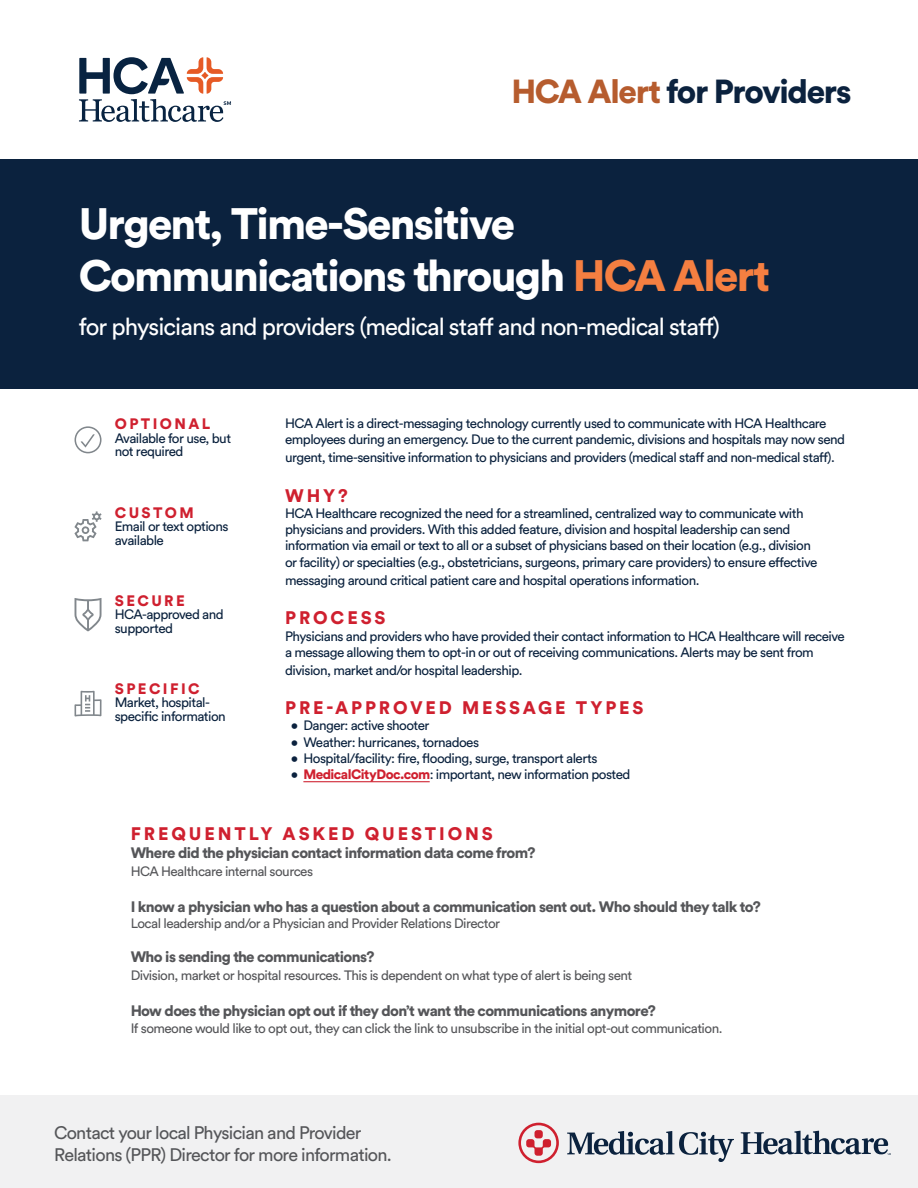
<style>
.page{position:relative;width:918px;height:1188px;background:#fff}
.page>*{position:absolute;margin:0;border:0;box-sizing:border-box;transform-origin:0 0}
.t1{font:900 43.5px/52.2px "Circular Std";letter-spacing:-.04em;color:#fff}
.t2{font:900 33px "Circular Std";letter-spacing:-.04em;color:#0b223e}
.t3{font:24px "Circular Std";letter-spacing:-.04em;color:#fff}
.t4{font:18px/21.6px "Circular Std";letter-spacing:-.04em;color:#555659}
.t5{font:900 18px "Circular Std";letter-spacing:.16em;color:#cf202f}
.t6{font:900 15px "Circular Std";letter-spacing:-.04em;color:#555659}
.t7{font:900 15px "Circular Std";letter-spacing:.16em;color:#cf202f}
.t8{font:13.5px/16.2px "Circular Std";letter-spacing:-.04em;color:#0b223e}
.t9{font:13.5px "Circular Std";letter-spacing:-.04em;color:#555659}
.s1{color:#b65c2e}
.s2{color:#f57f41}
.s3{font-weight:900;color:#cf202f}
</style>
<div class="page">
<div style="left:0;top:1095px;width:918px;height:93px;background:#f1f1f2"></div>
<hr style="left:303px;top:781px;width:127px;height:1px;background:#cf202f">
<svg style="left:79px;top:57px;width:152px;height:65px"></svg>
<div style="left:0;top:160px;width:918px;height:229px;background:#0b223e"></div>
<svg style="left:75px;top:426px;width:27px;height:27px"></svg>
<svg style="left:75px;top:691px;width:27px;height:26px"></svg>
<svg style="left:75px;top:598px;width:27px;height:33px"></svg>
<svg style="left:74px;top:511px;width:28px;height:30px"></svg>
<svg style="left:518px;top:1123px;width:41px;height:40px"></svg>
<svg style="left:567px;top:1131px;width:167px;height:31px"></svg>
<svg style="left:741px;top:1131px;width:150px;height:24px"></svg>
<p class="t2" style="left:511px;top:69px;width:342px"><span class="s1">HCA Alert</span> for Providers</p>
<h1 class="t1" style="left:79px;top:197px;width:693px">Urgent, Time-Sensitive<br>Communications through <span class="s2">HCA Alert</span></h1>
<h1 class="t3" style="left:79px;top:312px;width:643px">for physicians and providers (medical staff and non-medical staff)</h1>
<p class="t7" style="left:115px;top:414px;width:97px">OPTIONAL</p>
<p class="t8" style="left:285px;top:415px;width:543px">HCA Alert is a direct-messaging technology currently used to communicate with HCA Healthcare</p>
<p class="t8" style="left:115px;top:430px;width:118px">Available for use, but</p>
<p class="t8" style="left:285px;top:431px;width:562px">employees during an emergency. Due to the current pandemic, divisions and hospitals may now send</p>
<h1 class="t8" style="left:115px;top:443px;width:70px">not required</h1>
<p class="t8" style="left:285px;top:449px;width:551px">urgent, time-sensitive information to physicians and providers (medical staff and non-medical staff).</p>
<h4 class="t5" style="left:285px;top:484px;width:64px">WHY?</h4>
<p class="t7" style="left:115px;top:502px;width:80px">CUSTOM</p>
<p class="t8" style="left:285px;top:505px;width:520px">HCA Healthcare recognized the need for a streamlined, centralized way to communicate with</p>
<p class="t8" style="left:115px;top:518px;width:115px">Email or text options</p>
<p class="t8" style="left:285px;top:521px;width:507px">physicians and providers. With this added feature, division and hospital leadership can send</p>
<p class="t8" style="left:115px;top:532px;width:51px">available</p>
<p class="t8" style="left:285px;top:537px;width:534px">information via email or text to all or a subset of physicians based on their location (e.g., division or facility) or specialties (e.g., obstetricians, surgeons, primary care providers) to ensure effective</p>
<p class="t8" style="left:285px;top:572px;width:416px">messaging around critical patient care and hospital operations information.</p>
<h5 class="t7" style="left:115px;top:590px;width:72px">SECURE</h5>
<p class="t8" style="left:115px;top:606px;width:110px">HCA-approved and</p>
<h2 class="t5" style="left:285px;top:606px;width:102px">PROCESS</h2>
<p class="t8" style="left:115px;top:620px;width:60px">supported</p>
<p class="t8" style="left:285px;top:628px;width:561px">Physicians and providers who have provided their contact information to HCA Healthcare will receive a message allowing them to opt-in or out of receiving communications. Alerts may be sent from</p>
<p class="t8" style="left:285px;top:662px;width:239px">division, market and/or hospital leadership.</p>
<h5 class="t7" style="left:115px;top:679px;width:86px">SPECIFIC</h5>
<p class="t8" style="left:115px;top:694px;width:97px">Market, hospital-</p>
<h2 class="t5" style="left:285px;top:696px;width:360px">PRE-APPROVED MESSAGE TYPES</h2>
<p class="t8" style="left:115px;top:708px;width:113px">specific information</p>
<p class="t8" style="left:291px;top:717px;width:140px">• Danger: active shooter</p>
<p class="t8" style="left:291px;top:734px;width:190px">• Weather: hurricanes, tornadoes</p>
<p class="t8" style="left:291px;top:750px;width:308px">• Hospital/facility: fire, flooding, surge, transport alerts</p>
<p class="t8" style="left:291px;top:766px;width:341px">• <span class="s3">MedicalCityDoc.com</span>: important, new information posted</p>
<h2 class="t5" style="left:131px;top:822px;width:364px">FREQUENTLY ASKED QUESTIONS</h2>
<h3 class="t6" style="left:131px;top:843px;width:406px">Where did the physician contact information data come from?</h3>
<p class="t9" style="left:131px;top:863px;width:184px">HCA Healthcare internal sources</p>
<h3 class="t6" style="left:131px;top:897px;width:632px">I know a physician who has a question about a communication sent out. Who should they talk to?</h3>
<p class="t9" style="left:131px;top:915px;width:371px">Local leadership and/or a Physician and Provider Relations Director</p>
<h3 class="t6" style="left:131px;top:947px;width:245px">Who is sending the communications?</h3>
<p class="t9" style="left:131px;top:967px;width:503px">Division, market or hospital resources. This is dependent on what type of alert is being sent</p>
<h3 class="t6" style="left:131px;top:1001px;width:527px">How does the physician opt out if they don’t want the communications anymore?</h3>
<p class="t9" style="left:131px;top:1020px;width:593px">If someone would like to opt out, they can click the link to unsubscribe in the initial opt-out communication.</p>
<p class="t4" style="left:54px;top:1122px;width:339px">Contact your local Physician and Provider<br>Relations (PPR) Director for more information.</p>
</div>
